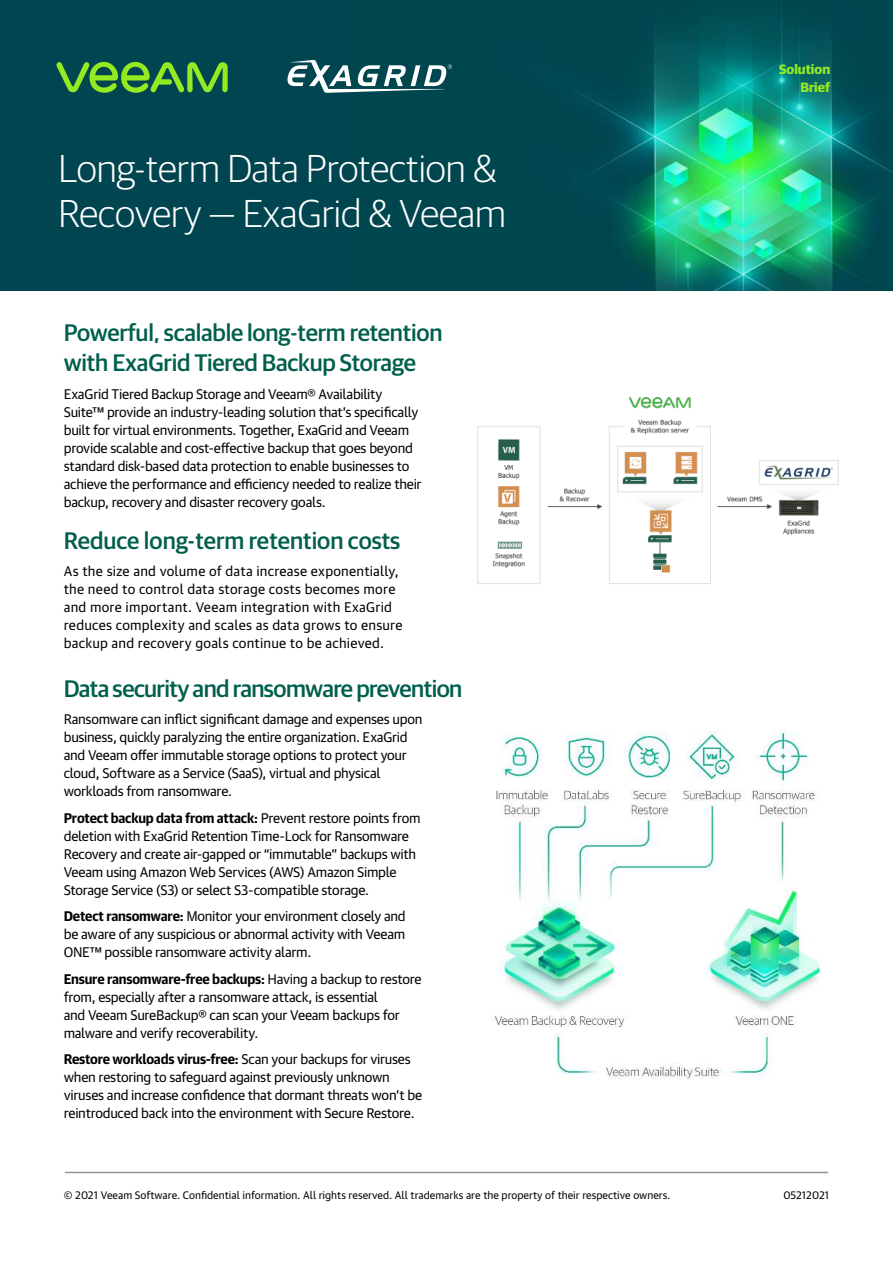
<style>
.page{position:relative;width:893px;height:1263px;background:#fff}
.page>*{position:absolute;margin:0;border:0;box-sizing:border-box;transform-origin:0 0}
.t1{font:300 39px/45px "Guardian Sans Cy";color:#fff}
.t2{font:500 24px/30px "Guardian Sans Cy";letter-spacing:-.01em;color:#005f4b}
.t3{font:13.5px/18px "Guardian Text Sans Cy";letter-spacing:-.02em;color:#000}
.t4{font:13.5px/18px "Guardian Text Sans Cy";letter-spacing:.015em;color:#000}
.t5{font:700 13.5px/18px "Guardian Sans Cy";color:#93ea20;text-align:right}
.t6{font:10.5px "Guardian Text Sans Cy";color:#000}
.s1{font-weight:700}
</style>
<div class="page">
<div style="left:0;top:0;width:893px;height:290px;background:#004550"></div>
<img style="left:574px;top:16px;width:319px;height:274px">
<hr style="left:65px;top:1172px;width:763px;height:1px;background:#939598">
<svg style="left:56px;top:62px;width:172px;height:31px"></svg>
<svg style="left:287px;top:60px;width:165px;height:33px"></svg>
<img style="left:495px;top:731px;width:326px;height:348px">
<img style="left:477px;top:396px;width:362px;height:188px">
<h1 class="t1" style="left:59px;top:148px;width:449px">Long-term Data Protection &amp;<br>Recovery — ExaGrid &amp; Veeam</h1>
<h2 class="t2" style="left:64px;top:319px;width:380px">Powerful, scalable long-term retention with ExaGrid Tiered Backup Storage</h2>
<p class="t3" style="left:64px;top:386px;width:359px">ExaGrid Tiered Backup Storage and Veeam® Availability Suite™ provide an industry-leading solution that’s specifically built for virtual environments. Together, ExaGrid and Veeam provide scalable and cost-effective backup that goes beyond standard disk-based data protection to enable businesses to achieve the performance and efficiency needed to realize their backup, recovery and disaster recovery goals.</p>
<h2 class="t2" style="left:64px;top:528px;width:338px">Reduce long-term retention costs</h2>
<p class="t4" style="left:64px;top:563px;width:340px">As the size and volume of data increase exponentially, the need to control data storage costs becomes more and more important. Veeam integration with ExaGrid reduces complexity and scales as data grows to ensure backup and recovery goals continue to be achieved.</p>
<h2 class="t2" style="left:64px;top:675px;width:400px">Data security and ransomware prevention</h2>
<p class="t3" style="left:64px;top:711px;width:360px">Ransomware can inflict significant damage and expenses upon business, quickly paralyzing the entire organization. ExaGrid and Veeam offer immutable storage options to protect your cloud, Software as a Service (SaaS), virtual and physical workloads from ransomware.</p>
<p class="t3" style="left:64px;top:810px;width:358px"><span class="s1">Protect backup data from attack:</span> Prevent restore points from deletion with ExaGrid Retention Time-Lock for Ransomware Recovery and create air-gapped or “immutable” backups with Veeam using Amazon Web Services (AWS) Amazon Simple Storage Service (S3) or select S3-compatible storage.</p>
<p class="t3" style="left:64px;top:908px;width:343px;text-align:justify"><span class="s1">Detect ransomware:</span> Monitor your environment closely and be aware of any suspicious or abnormal activity with Veeam ONE™ possible ransomware activity alarm.</p>
<p class="t3" style="left:64px;top:971px;width:359px"><span class="s1">Ensure ransomware-free backups:</span> Having a backup to restore from, especially after a ransomware attack, is essential<br>and Veeam SureBackup® can scan your Veeam backups for malware and verify recoverability.</p>
<p class="t3" style="left:64px;top:1051px;width:360px"><span class="s1">Restore workloads virus-free:</span> Scan your backups for viruses when restoring to safeguard against previously unknown viruses and increase confidence that dormant threats won’t be reintroduced back into the environment with Secure Restore.</p>
<p class="t5" style="left:779px;top:60px;width:53px">Solution<br>Brief</p>
<p class="t6" style="left:64px;top:1190px;width:608px">© 2021 Veeam Software. Confidential information. All rights reserved. All trademarks are the property of their respective owners.</p>
<p class="t6" style="left:783px;top:1190px;width:47px">05212021</p>
</div>
